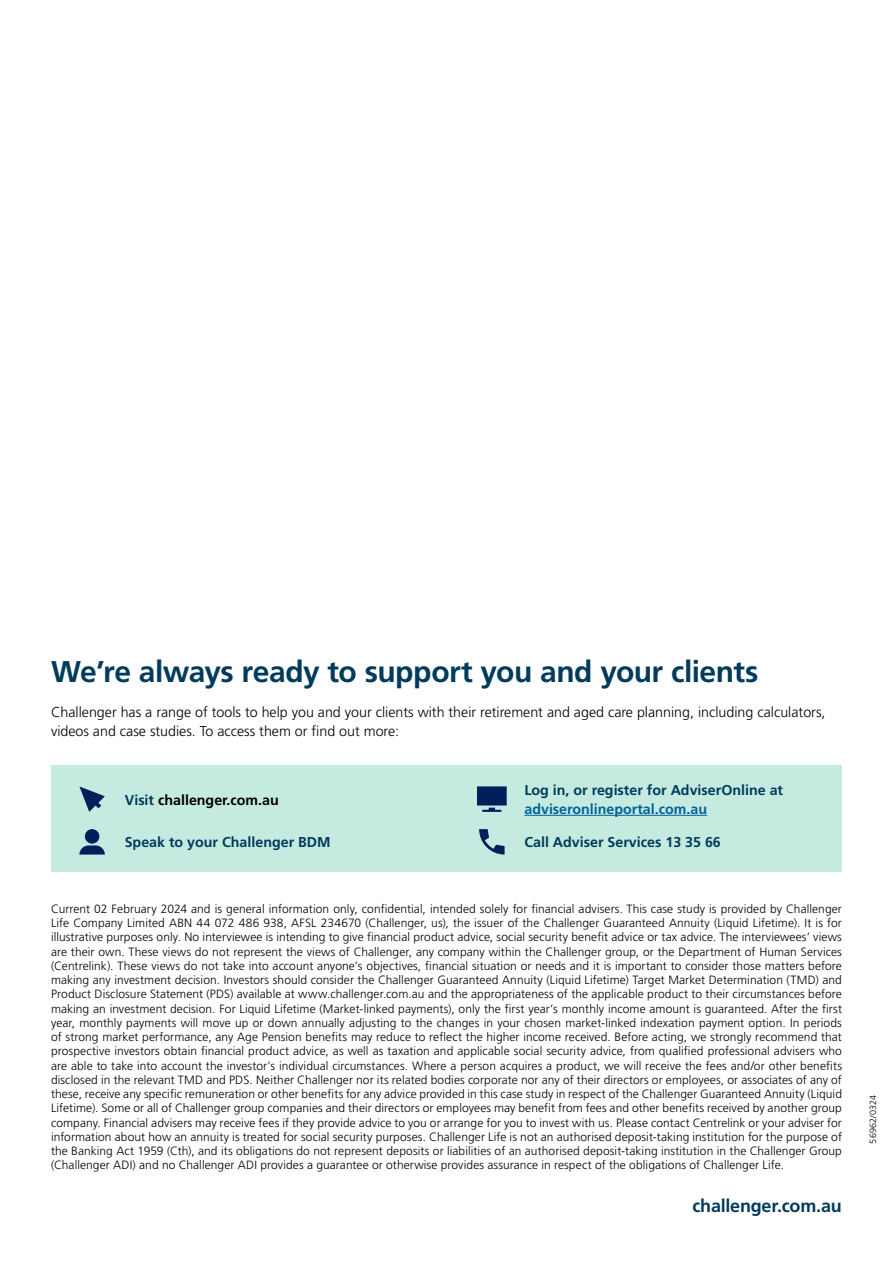
<style>
.page{position:relative;width:893px;height:1263px;background:#fff}
.page>*{position:absolute;margin:0;border:0;box-sizing:border-box;transform-origin:0 0}
.t1{font:700 30px "Frutiger LT Pro";letter-spacing:-.015em;color:#003b5c}
.t2{font:700 18px "Frutiger LT Pro";letter-spacing:-.01em;color:#003b5c}
.t3{font:300 14.25px/18.8px "Frutiger LT Pro";color:#000}
.t4{font:700 14.25px "Frutiger LT Pro";color:#003b5c}
.t5{font:700 14.25px "Frutiger LT Pro";color:#00629b}
.t6{font:700 14.25px "Frutiger LT Pro";color:#000}
.t7{font:300 12px/14.2px "Frutiger LT Pro";letter-spacing:.005em;color:#000;text-align:justify}
.t8{font:300 9px "Frutiger LT Pro";letter-spacing:.01em;color:#000}
.s1{color:#003b5c}
</style>
<div class="page">
<div style="left:51px;top:765px;width:791px;height:107px;background:#c5ebe0"></div>
<svg style="left:79px;top:786px;width:26px;height:26px"></svg>
<svg style="left:79px;top:829px;width:26px;height:25px"></svg>
<svg style="left:477px;top:786px;width:30px;height:26px"></svg>
<hr style="left:524px;top:815px;width:183px;height:1px;background:#00629b">
<svg style="left:479px;top:829px;width:26px;height:25px"></svg>
<h1 class="t1" style="left:51px;top:653px;width:709px">We’re always ready to support you and your clients</h1>
<p class="t3" style="left:51px;top:703px;width:776px">Challenger has a range of tools to help you and your clients with their retirement and aged care planning, including calculators, videos and case studies. To access them or find out more:</p>
<p class="t6" style="left:125px;top:791px;width:156px"><span class="s1">Visit</span> challenger.com.au</p>
<p class="t4" style="left:125px;top:834px;width:207px">Speak to your Challenger BDM</p>
<p class="t4" style="left:524px;top:782px;width:260px">Log in, or register for AdviserOnline at</p>
<p class="t5" style="left:524px;top:800px;width:184px">adviseronlineportal.com.au</p>
<p class="t4" style="left:524px;top:834px;width:198px">Call Adviser Services 13 35 66</p>
<p class="t7" style="left:51px;top:902px;width:792px">Current 02 February 2024 and is general information only, confidential, intended solely for financial advisers. This case study is provided by Challenger Life Company Limited ABN 44 072 486 938, AFSL 234670 (Challenger, us), the issuer of the Challenger Guaranteed Annuity (Liquid Lifetime). It is for illustrative purposes only. No interviewee is intending to give financial product advice, social security benefit advice or tax advice. The interviewees’ views are their own. These views do not represent the views of Challenger, any company within the Challenger group, or the Department of Human Services (Centrelink). These views do not take into account anyone’s objectives, financial situation or needs and it is important to consider those matters before making any investment decision. Investors should consider the Challenger Guaranteed Annuity (Liquid Lifetime) Target Market Determination (TMD) and Product Disclosure Statement (PDS) available at www.challenger.com.au and the appropriateness of the applicable product to their circumstances before making an investment decision. For Liquid Lifetime (Market-linked payments), only the first year’s monthly income amount is guaranteed. After the first year, monthly payments will move up or down annually adjusting to the changes in your chosen market-linked indexation payment option. In periods of strong market performance, any Age Pension benefits may reduce to reflect the higher income received. Before acting, we strongly recommend that prospective investors obtain financial product advice, as well as taxation and applicable social security advice, from qualified professional advisers who are able to take into account the investor’s individual circumstances. Where a person acquires a product, we will receive the fees and/or other benefits disclosed in the relevant TMD and PDS. Neither Challenger nor its related bodies corporate nor any of their directors or employees, or associates of any of these, receive any specific remuneration or other benefits for any advice provided in this case study in respect of the Challenger Guaranteed Annuity (Liquid Lifetime). Some or all of Challenger group companies and their directors or employees may benefit from fees and other benefits received by another group company. Financial advisers may receive fees if they provide advice to you or arrange for you to invest with us. Please contact Centrelink or your adviser for information about how an annuity is treated for social security purposes. Challenger Life is not an authorised deposit-taking institution for the purpose of the Banking Act 1959 (Cth), and its obligations do not represent deposits or liabilities of an authorised deposit-taking institution in the Challenger Group (Challenger ADI) and no Challenger ADI provides a guarantee or otherwise provides assurance in respect of the obligations of Challenger Life.</p>
<h2 class="t2" style="left:692px;top:1195px;width:151px">challenger.com.au</h2>
<p class="t8" style="left:868px;top:1144px;width:50px;rotate:-90deg">56962/0324</p>
</div>
